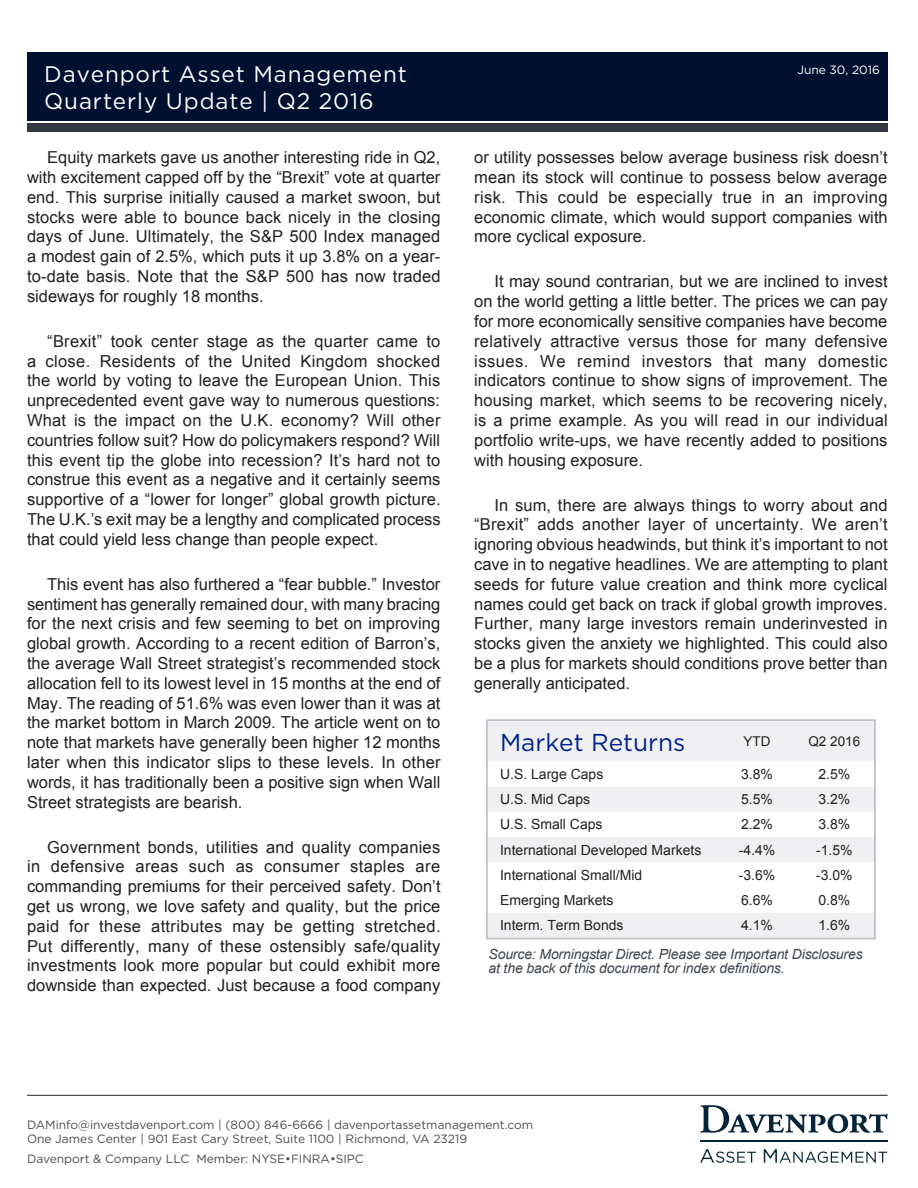
<style>
.page{position:relative;width:918px;height:1188px;background:#fff}
.page>*{position:absolute;margin:0;border:0;box-sizing:border-box;transform-origin:0 0}
.t1{font:24.45px "Gotham";color:#00238e}
.t2{font:22.5px "Gotham";letter-spacing:.04em;color:#fff}
.t3{font:16.5px/19.8px "Arial";color:#231f20;text-align:justify}
.t4{font:13.95px "Arial";color:#231f20}
.t5{font:italic 13.95px/14px "Arial";letter-spacing:-.01em;color:#3e444f}
.t6{font:13.5px "Arial";color:#231f20}
.t7{font:12px "Gotham";color:#4b4c4d}
.t8{font:12px "Gotham";color:#fff}
</style>
<div class="page">
<hr style="left:27px;top:1095px;width:861px;height:1px;background:#231f20">
<div style="left:27px;top:53px;width:861px;height:68px;background:#001030"></div>
<div style="left:27px;top:123px;width:861px;height:8px;background:#323640"></div>
<svg style="left:700px;top:1149px;width:56px;height:14px"></svg>
<svg style="left:764px;top:1149px;width:123px;height:14px"></svg>
<svg style="left:700px;top:1105px;width:188px;height:28px"></svg>
<hr style="left:700px;top:1140px;width:188px;height:2px;background:#052438">
<div style="left:489px;top:722px;width:384px;height:214px;background:#f0f0f2"></div>
<svg style="left:489px;top:761px;width:384px;height:152px"></svg>
<div style="left:486px;top:719px;width:390px;height:220px;border:2px solid #bdbfc5"></div>
<p class="t2" style="left:44px;top:60px;width:364px">Davenport Asset Management</p>
<p class="t2" style="left:44px;top:87px;width:331px">Quarterly Update | Q2 2016</p>
<p class="t3" style="left:27px;top:148px;width:415px;text-indent:20px">Equity markets gave us another interesting ride in Q2, with excitement capped off by the “Brexit” vote at quarter end. This surprise initially caused a market swoon, but stocks were able to bounce back nicely in the closing days of June. Ultimately, the S&amp;P 500 Index managed a modest gain of 2.5%, which puts it up 3.8% on a year&shy;to-date basis. Note that the S&amp;P 500 has now traded sideways for roughly 18 months.</p>
<p class="t3" style="left:27px;top:331px;width:415px;text-indent:20px">“Brexit” took center stage as the quarter came to a close. Residents of the United Kingdom shocked the world by voting to leave the European Union. This unprecedented event gave way to numerous questions:<br>What is the impact on the U.K. economy? Will other countries follow suit? How do policymakers respond? Will this event tip the globe into recession? It’s hard not to construe this event as a negative and it certainly seems supportive of a “lower for longer” global growth picture.<br>The U.K.’s exit may be a lengthy and complicated process that could yield less change than people expect.</p>
<p class="t3" style="left:27px;top:574px;width:415px;text-indent:20px">This event has also furthered a “fear bubble.” Investor sentiment has generally remained dour, with many bracing for the next crisis and few seeming to bet on improving global growth. According to a recent edition of Barron’s, the average Wall Street strategist’s recommended stock allocation fell to its lowest level in 15 months at the end of May. The reading of 51.6% was even lower than it was at the market bottom in March 2009. The article went on to note that markets have generally been higher 12 months later when this indicator slips to these levels. In other words, it has traditionally been a positive sign when Wall Street strategists are bearish.</p>
<p class="t3" style="left:27px;top:837px;width:415px;text-indent:20px">Government bonds, utilities and quality companies in defensive areas such as consumer staples are commanding premiums for their perceived safety. Don’t get us wrong, we love safety and quality, but the price paid for these attributes may be getting stretched.<br>Put differently, many of these ostensibly safe/quality investments look more popular but could exhibit more downside than expected. Just because a food company</p>
<p class="t8" style="left:797px;top:62px;width:84px">June 30, 2016</p>
<p class="t3" style="left:474px;top:148px;width:415px">or utility possesses below average business risk doesn’t mean its stock will continue to possess below average risk. This could be especially true in an improving economic climate, which would support companies with more cyclical exposure.</p>
<p class="t3" style="left:474px;top:272px;width:415px;text-indent:20px">It may sound contrarian, but we are inclined to invest on the world getting a little better. The prices we can pay for more economically sensitive companies have become relatively attractive versus those for many defensive issues. We remind investors that many domestic indicators continue to show signs of improvement. The housing market, which seems to be recovering nicely, is a prime example. As you will read in our individual portfolio write-ups, we have recently added to positions with housing exposure.</p>
<p class="t3" style="left:474px;top:495px;width:415px;text-indent:20px">In sum, there are always things to worry about and “Brexit” adds another layer of uncertainty. We aren’t ignoring obvious headwinds, but think it’s important to not cave in to negative headlines. We are attempting to plant seeds for future value creation and think more cyclical names could get back on track if global growth improves.<br>Further, many large investors remain underinvested in stocks given the anxiety we highlighted. This could also be a plus for markets should conditions prove better than generally anticipated.</p>
<p class="t1" style="left:500px;top:727px;width:187px">Market Returns</p>
<p class="t6" style="left:743px;top:733px;width:28px">YTD</p>
<p class="t6" style="left:808px;top:733px;width:53px">Q2 2016</p>
<p class="t4" style="left:500px;top:765px;width:105px">U.S. Large Caps</p>
<p class="t4" style="left:741px;top:765px;width:33px">3.8%</p>
<p class="t4" style="left:818px;top:765px;width:33px">2.5%</p>
<p class="t4" style="left:500px;top:790px;width:92px">U.S. Mid Caps</p>
<p class="t4" style="left:741px;top:790px;width:33px">5.5%</p>
<p class="t4" style="left:818px;top:790px;width:33px">3.2%</p>
<p class="t4" style="left:500px;top:815px;width:104px">U.S. Small Caps</p>
<p class="t4" style="left:741px;top:815px;width:33px">2.2%</p>
<p class="t4" style="left:818px;top:815px;width:33px">3.8%</p>
<p class="t4" style="left:500px;top:841px;width:203px">International Developed Markets</p>
<p class="t4" style="left:739px;top:841px;width:38px">-4.4%</p>
<p class="t4" style="left:816px;top:841px;width:38px">-1.5%</p>
<p class="t4" style="left:500px;top:866px;width:144px">International Small/Mid</p>
<p class="t4" style="left:739px;top:866px;width:38px">-3.6%</p>
<p class="t4" style="left:816px;top:866px;width:38px">-3.0%</p>
<p class="t4" style="left:500px;top:891px;width:115px">Emerging Markets</p>
<p class="t4" style="left:741px;top:891px;width:33px">6.6%</p>
<p class="t4" style="left:818px;top:891px;width:33px">0.8%</p>
<p class="t4" style="left:500px;top:916px;width:125px">Interm. Term Bonds</p>
<p class="t4" style="left:741px;top:916px;width:33px">4.1%</p>
<p class="t4" style="left:818px;top:916px;width:33px">1.6%</p>
<p class="t5" style="left:489px;top:948px;width:376px">Source: Morningstar Direct. Please see Important Disclosures at the back of this document for index definitions.</p>
<p class="t7" style="left:27px;top:1117px;width:508px">DAMinfo@investdavenport.com | (800) 846-6666 | davenportassetmanagement.com</p>
<p class="t7" style="left:27px;top:1131px;width:442px">One James Center | 901 East Cary Street, Suite 1100 | Richmond, VA 23219</p>
<p class="t7" style="left:27px;top:1151px;width:338px">Davenport &amp; Company LLC Member: NYSE•FINRA•SIPC</p>
</div>
